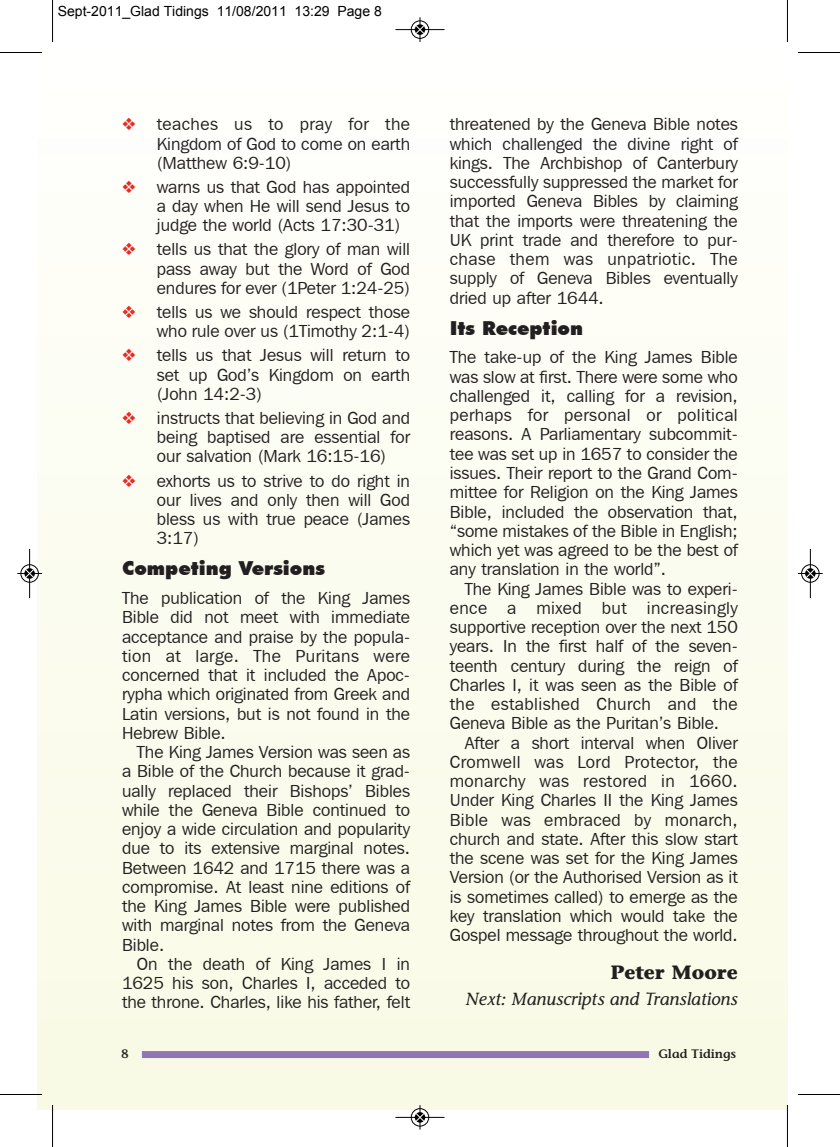
<style>
.page{position:relative;width:840px;height:1147px;background:#fff}
.page>*{position:absolute;margin:0;border:0;box-sizing:border-box;transform-origin:0 0}
.t1{font:900 19.25px "Futura BT";color:#231f20}
.t2{font:700 19.25px "Stone Informal";color:#231f20}
.t3{font:17.5px/19.2px "Franklin Gothic IT Cby BT";color:#231f20;text-align:justify}
.t4{font:italic 17.5px "Stone Informal";color:#231f20}
.t5{font:14px "Arial";color:#000}
.t6{font:600 12.25px "Stone Informal";color:#231f20}
.s1{color:#e82b25}
</style>
<div class="page">
<div style="left:38px;top:38px;width:749px;height:1071px;background:#fbfcf0"></div>
<div style="left:142px;top:1051px;width:506px;height:7px;background:#9176b5"></div>
<hr style="left:52px;top:0;width:1px;height:42px;background:#000">
<hr style="left:0;top:52px;width:42px;height:1px;background:#000">
<hr style="left:786px;top:0;width:1px;height:42px;background:#000">
<hr style="left:797px;top:52px;width:42px;height:1px;background:#000">
<hr style="left:52px;top:1105px;width:1px;height:42px;background:#000">
<hr style="left:0;top:1094px;width:42px;height:1px;background:#000">
<hr style="left:786px;top:1105px;width:1px;height:42px;background:#000">
<hr style="left:797px;top:1094px;width:42px;height:1px;background:#000">
<div style="left:410px;top:20px;width:19px;height:19px;border:1px solid #fff;border-radius:50%"></div>
<hr style="left:395px;top:29px;width:49px;height:1px;background:#000">
<div style="left:411px;top:21px;width:18px;height:18px;border:1px solid #000;border-radius:50%"></div>
<svg style="left:415px;top:17px;width:9px;height:25px"></svg>
<div style="left:410px;top:1108px;width:19px;height:18px;border:1px solid #fff;border-radius:50%"></div>
<hr style="left:395px;top:1117px;width:49px;height:1px;background:#000">
<div style="left:411px;top:1108px;width:18px;height:18px;border:1px solid #000;border-radius:50%"></div>
<svg style="left:415px;top:1105px;width:9px;height:24px"></svg>
<div style="left:20px;top:564px;width:19px;height:19px;border:1px solid #fff;border-radius:50%"></div>
<hr style="left:29px;top:549px;width:1px;height:49px;background:#000">
<div style="left:21px;top:564px;width:18px;height:18px;border:1px solid #000;border-radius:50%"></div>
<svg style="left:17px;top:569px;width:25px;height:9px"></svg>
<div style="left:800px;top:564px;width:19px;height:19px;border:1px solid #fff;border-radius:50%"></div>
<hr style="left:809px;top:549px;width:1px;height:49px;background:#000">
<div style="left:801px;top:564px;width:18px;height:18px;border:1px solid #000;border-radius:50%"></div>
<svg style="left:798px;top:569px;width:24px;height:9px"></svg>
<p class="t5" style="left:58px;top:3px;width:325px">Sept-2011_Glad Tidings 11/08/2011 13:29 Page 8</p>
<p class="t3" style="left:157px;top:114px;width:255px;text-indent:-35px"><span class="s1">❖</span> teaches us to pray for the Kingdom of God to come on earth (Matthew 6:9-10)</p>
<p class="t3" style="left:157px;top:177px;width:255px;text-indent:-35px"><span class="s1">❖</span> warns us that God has appointed a day when He will send Jesus to judge the world (Acts 17:30-31)</p>
<p class="t3" style="left:157px;top:239px;width:255px;text-indent:-35px"><span class="s1">❖</span> tells us that the glory of man will pass away but the Word of God endures for ever (1Peter 1:24-25)</p>
<p class="t3" style="left:122px;top:302px;width:289px;text-align:right"><span class="s1">❖</span> tells us we should respect those who rule over us (1Timothy 2:1-4)</p>
<p class="t3" style="left:157px;top:345px;width:255px;text-indent:-35px"><span class="s1">❖</span> tells us that Jesus will return to set up God’s Kingdom on earth (John 14:2-3)</p>
<p class="t3" style="left:157px;top:408px;width:254px;text-indent:-35px"><span class="s1">❖</span> instructs that believing in God and being baptised are essential for our salvation (Mark 16:15-16)</p>
<p class="t3" style="left:157px;top:470px;width:254px;text-indent:-35px"><span class="s1">❖</span> exhorts us to strive to do right in our lives and only then will God bless us with true peace (James 3:17)</p>
<p class="t1" style="left:122px;top:557px;width:204px">Competing Versions</p>
<p class="t3" style="left:122px;top:588px;width:289px">The publication of the King James Bible did not meet with immediate acceptance and praise by the popula&shy;tion at large. The Puritans were concerned that it included the Apoc&shy;rypha which originated from Greek and Latin versions, but is not found in the Hebrew Bible.</p>
<p class="t3" style="left:122px;top:742px;width:289px;text-indent:15px">The King James Version was seen as a Bible of the Church because it grad&shy;ually replaced their Bishops’ Bibles while the Geneva Bible continued to enjoy a wide circulation and popularity due to its extensive marginal notes.<br>Between 1642 and 1715 there was a compromise. At least nine editions of the King James Bible were published with marginal notes from the Geneva Bible.</p>
<p class="t3" style="left:122px;top:954px;width:289px;text-indent:15px">On the death of King James I in 1625 his son, Charles I, acceded to the throne. Charles, like his father, felt</p>
<p class="t3" style="left:449px;top:114px;width:289px">threatened by the Geneva Bible notes which challenged the divine right of kings. The Archbishop of Canterbury successfully suppressed the market for imported Geneva Bibles by claiming that the imports were threatening the UK print trade and therefore to pur&shy;chase them was unpatriotic. The supply of Geneva Bibles eventually dried up after 1644.</p>
<p class="t1" style="left:449px;top:316px;width:135px">Its Reception</p>
<p class="t3" style="left:449px;top:347px;width:289px">The take-up of the King James Bible was slow at first. There were some who challenged it, calling for a revision, perhaps for personal or political reasons. A Parliamentary subcommit&shy;tee was set up in 1657 to consider the issues. Their report to the Grand Com&shy;mittee for Religion on the King James Bible, included the observation that, “some mistakes of the Bible in English; which yet was agreed to be the best of any translation in the world”.</p>
<p class="t3" style="left:449px;top:578px;width:289px;text-indent:15px">The King James Bible was to experi&shy;ence a mixed but increasingly supportive reception over the next 150 years. In the first half of the seven&shy;teenth century during the reign of Charles I, it was seen as the Bible of the established Church and the Geneva Bible as the Puritan’s Bible.</p>
<p class="t3" style="left:449px;top:732px;width:289px;text-indent:15px">After a short interval when Oliver Cromwell was Lord Protector, the monarchy was restored in 1660.<br>Under King Charles II the King James Bible was embraced by monarch, church and state. After this slow start the scene was set for the King James Version (or the Authorised Version as it is sometimes called) to emerge as the key translation which would take the Gospel message throughout the world.</p>
<p class="t2" style="left:610px;top:964px;width:129px">Peter Moore</p>
<p class="t4" style="left:465px;top:991px;width:273px">Next: Manuscripts and Translations</p>
<p class="t6" style="left:122px;top:1049px;width:9px">8</p>
<p class="t6" style="left:658px;top:1049px;width:79px">Glad Tidings</p>
</div>
